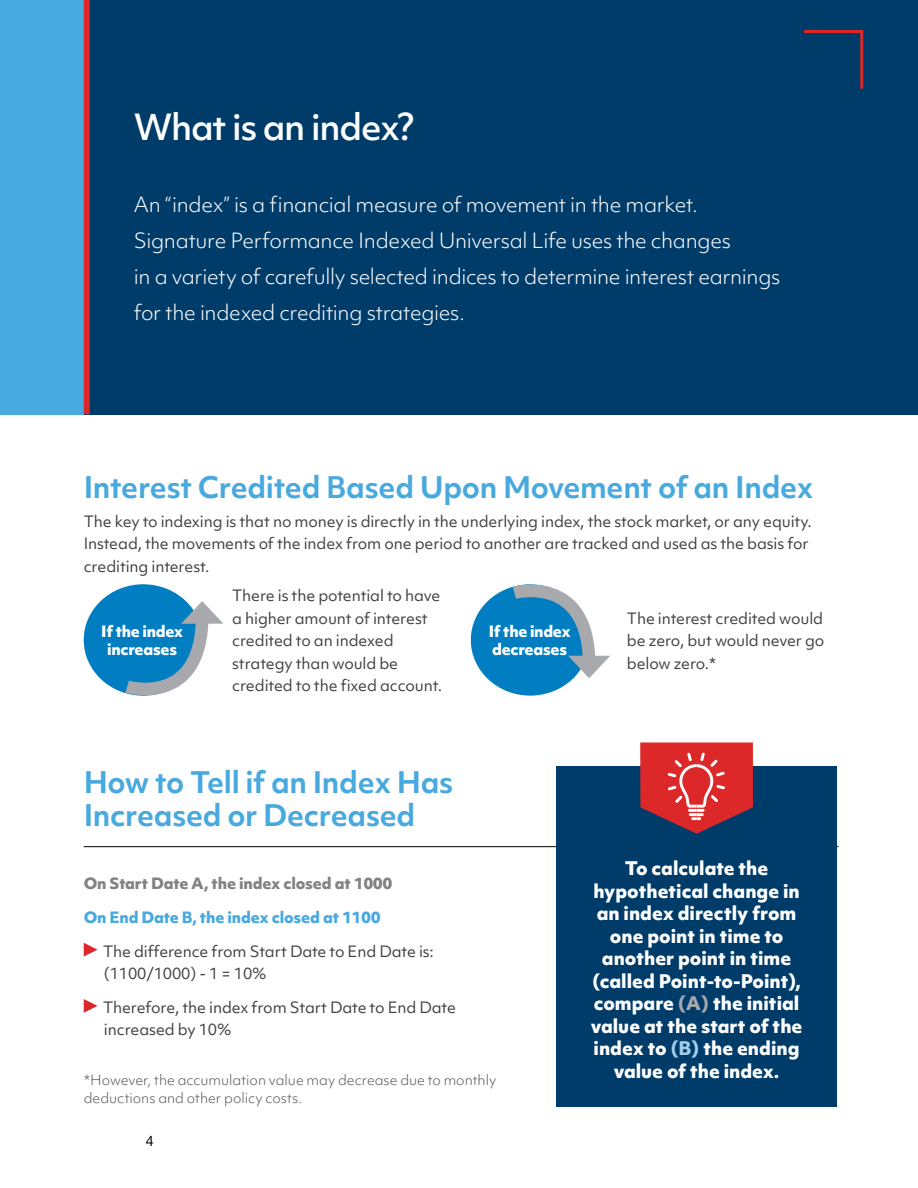
<style>
.page{position:relative;width:918px;height:1188px;background:#fff}
.page>*{position:absolute;margin:0;border:0;box-sizing:border-box;transform-origin:0 0}
.t1{font:500 34.5px "Objektiv Mk 1";letter-spacing:-.035em;color:#fff}
.t2{font:700 28.5px/33px "Objektiv Mk 1";letter-spacing:-.015em;color:#48a9df}
.t3{font:300 20.1px/36px "Objektiv Mk 1";letter-spacing:-.015em;color:#fff}
.t4{font:800 18px/22.5px "Objektiv Mk 1";color:#fff;text-align:center}
.t5{font:15px/22.5px "Objektiv Mk 1";letter-spacing:-.01em;color:#414042}
.t6{font:800 15px/18px "Objektiv Mk 1";letter-spacing:-.02em;color:#fff;text-align:center}
.t7{font:800 15px "Objektiv Mk 1";letter-spacing:-.01em;color:#808285}
.t8{font:800 15px "Objektiv Mk 1";letter-spacing:-.01em;color:#48a9df}
.t9{font:300 13.5px/18px "Objektiv Mk 1";color:#58595b}
.t10{font:13.5px "Objektiv Mk 1";color:#000}
.s1{color:#a7a9ac}
.s2{color:#a5cded}
</style>
<div class="page">
<hr style="left:84px;top:846px;width:755px;height:1px;background:#000">
<svg style="left:84px;top:943px;width:14px;height:14px"></svg>
<svg style="left:84px;top:999px;width:14px;height:14px"></svg>
<div style="left:84px;top:584px;width:119px;height:112px;background:#007ec1;border-radius:50%"></div>
<svg style="left:115px;top:601px;width:108px;height:95px"></svg>
<div style="left:471px;top:584px;width:119px;height:112px;background:#007ec1;border-radius:50%"></div>
<svg style="left:502px;top:584px;width:108px;height:94px"></svg>
<div style="left:0;top:0;width:918px;height:414px;background:#003c6a"></div>
<div style="left:0;top:0;width:84px;height:414px;background:#48a9df"></div>
<hr style="left:804px;top:30px;width:59px;height:3px;background:#dc2828">
<hr style="left:860px;top:30px;width:3px;height:59px;background:#dc2828">
<div style="left:84px;top:0;width:6px;height:414px;background:#dc2828"></div>
<div style="left:556px;top:766px;width:281px;height:341px;background:#003c6a"></div>
<svg style="left:640px;top:743px;width:113px;height:91px"></svg>
<h1 class="t1" style="left:134px;top:103px;width:282px">What is an index?</h1>
<p class="t3" style="left:134px;top:186px;width:648px">An “index” is a financial measure of movement in the market.<br>Signature Performance Indexed Universal Life uses the changes<br>in a variety of carefully selected indices to determine interest earnings for the indexed crediting strategies.</p>
<h2 class="t2" style="left:84px;top:470px;width:731px">Interest Credited Based Upon Movement of an Index</h2>
<p class="t5" style="left:84px;top:510px;width:730px">The key to indexing is that no money is directly in the underlying index, the stock market, or any equity.<br>Instead, the movements of the index from one period to another are tracked and used as the basis for crediting interest.</p>
<p class="t6" style="left:101px;top:622px;width:84px">If the index increases</p>
<p class="t5" style="left:232px;top:584px;width:211px">There is the potential to have a higher amount of interest credited to an indexed strategy than would be credited to the fixed account.</p>
<p class="t6" style="left:489px;top:622px;width:84px;text-align:left">If the index decreases</p>
<p class="t5" style="left:627px;top:607px;width:199px;text-align:justify">The interest credited would be zero, but would never go below zero.*</p>
<h2 class="t2" style="left:84px;top:765px;width:371px">How to Tell if an Index Has<br>Increased or Decreased</h2>
<p class="t7" style="left:84px;top:873px;width:310px">On Start Date A, the index closed at 1000</p>
<p class="t8" style="left:84px;top:906px;width:298px">On End Date B, the index closed at 1100</p>
<p class="t5" style="left:103px;top:940px;width:332px">The difference from Start Date to End Date is: (1100/1000) - 1 = 10%</p>
<p class="t5" style="left:103px;top:996px;width:354px">Therefore, the index from Start Date to End Date increased by 10%</p>
<p class="t9" style="left:84px;top:1071px;width:414px">*However, the accumulation value may decrease due to monthly deductions and other policy costs.</p>
<p class="t10" style="left:146px;top:1131px;width:10px">4</p>
<p class="t4" style="left:591px;top:856px;width:213px">To calculate the hypothetical change in an index directly from one point in time to another point in time (called Point-to-Point), compare <span class="s1">(A)</span> the initial value at the start of the index to <span class="s2">(B)</span> the ending value of the index.</p>
</div>
